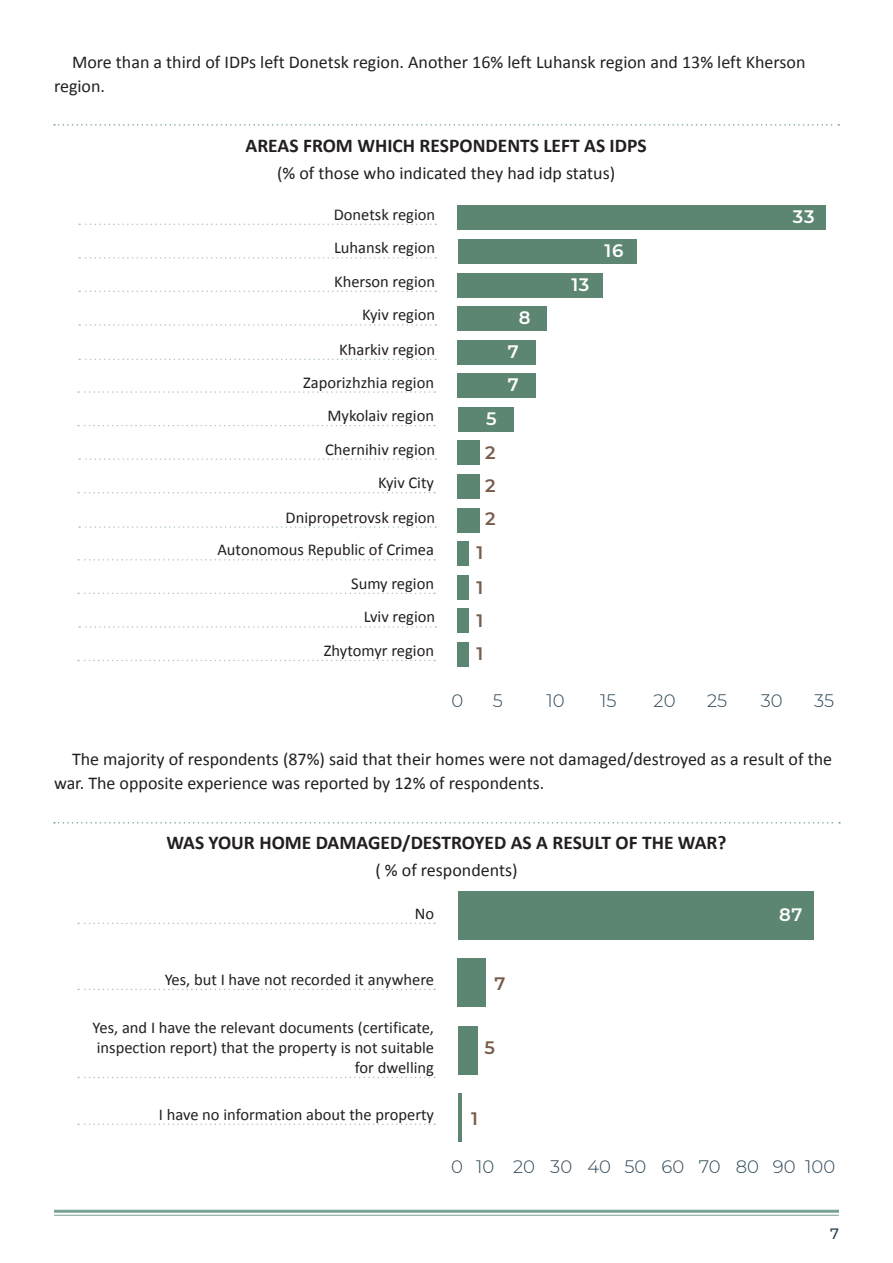
<style>
.page{position:relative;width:893px;height:1263px;background:#fff}
.page>*{position:absolute;margin:0;border:0;box-sizing:border-box;transform-origin:0 0}
.Підпис_графіка-діаграми_з_лінією{font:700 19.5px "Calibri";color:#231f20}
.Текст{font:18px/24px "Calibri";color:#231f20}
.у{font:18px "Calibri";color:#231f20}
.підпис{font:300 18px "Montserrat";color:#2a4354}
.Light_числа_на_графіках{font:600 18px "Montserrat";letter-spacing:.04em;color:#fff}
.Dark_числа_на_графіках{font:600 18px "Montserrat";color:#785d4c}
.підпис___числа{font:300 18px "Montserrat";color:#2a4354}
.Категорія_з_лінією{font:16.5px/19.8px "Calibri";color:#231f20;text-align:right}
.t1{font:500 15px "Montserrat";color:#2a4354}
</style>
<div class="page">
<hr style="left:54px;top:1210px;width:785px;height:3px;background:#79a292">
<hr style="left:54px;top:1215px;width:785px;height:1px;background:#79a292">
<svg style="left:54px;top:124px;width:785px;height:2px"></svg>
<svg style="left:54px;top:822px;width:786px;height:1px"></svg>
<svg style="left:78px;top:923px;width:357px;height:1px"></svg>
<svg style="left:78px;top:989px;width:357px;height:1px"></svg>
<svg style="left:78px;top:1077px;width:357px;height:1px"></svg>
<svg style="left:78px;top:1123px;width:357px;height:2px"></svg>
<svg style="left:79px;top:224px;width:357px;height:1px"></svg>
<svg style="left:79px;top:324px;width:357px;height:2px"></svg>
<svg style="left:78px;top:425px;width:357px;height:1px"></svg>
<svg style="left:78px;top:593px;width:357px;height:1px"></svg>
<svg style="left:79px;top:257px;width:357px;height:2px"></svg>
<svg style="left:79px;top:359px;width:357px;height:1px"></svg>
<svg style="left:79px;top:526px;width:357px;height:2px"></svg>
<svg style="left:79px;top:458px;width:357px;height:2px"></svg>
<svg style="left:79px;top:626px;width:357px;height:2px"></svg>
<svg style="left:79px;top:291px;width:357px;height:1px"></svg>
<svg style="left:78px;top:391px;width:357px;height:2px"></svg>
<svg style="left:78px;top:559px;width:357px;height:1px"></svg>
<svg style="left:78px;top:492px;width:357px;height:1px"></svg>
<svg style="left:78px;top:660px;width:357px;height:1px"></svg>
<div style="left:458px;top:206px;width:368px;height:24px;background:#5c8672"></div>
<div style="left:458px;top:239px;width:178px;height:25px;background:#5c8672"></div>
<div style="left:458px;top:273px;width:145px;height:24px;background:#5c8672"></div>
<div style="left:458px;top:307px;width:89px;height:24px;background:#5c8672"></div>
<div style="left:458px;top:340px;width:78px;height:24px;background:#5c8672"></div>
<div style="left:458px;top:374px;width:78px;height:24px;background:#5c8672"></div>
<div style="left:458px;top:407px;width:56px;height:24px;background:#5c8672"></div>
<div style="left:458px;top:441px;width:22px;height:24px;background:#5c8672"></div>
<div style="left:458px;top:474px;width:22px;height:25px;background:#5c8672"></div>
<div style="left:458px;top:508px;width:22px;height:24px;background:#5c8672"></div>
<div style="left:458px;top:542px;width:11px;height:24px;background:#5c8672"></div>
<div style="left:458px;top:575px;width:11px;height:24px;background:#5c8672"></div>
<div style="left:458px;top:609px;width:11px;height:24px;background:#5c8672"></div>
<div style="left:458px;top:642px;width:11px;height:24px;background:#5c8672"></div>
<div style="left:458px;top:891px;width:355px;height:48px;background:#5c8672"></div>
<div style="left:458px;top:959px;width:28px;height:48px;background:#5c8672"></div>
<div style="left:458px;top:1026px;width:20px;height:48px;background:#5c8672"></div>
<hr style="left:458px;top:1094px;width:3px;height:48px;background:#5c8672">
<p class="Текст" style="left:54px;top:50px;width:753px;text-indent:18px">More than a third of IDPs left Donetsk region. Another 16% left Luhansk region and 13% left Kherson region.</p>
<p class="Підпис_графіка-діаграми_з_лінією" style="left:246px;top:133px;width:403px">AREAS FROM WHICH RESPONDENTS LEFT AS IDPS</p>
<p class="у" style="left:277px;top:161px;width:340px">(% of those who indicated they had idp status)</p>
<p class="Категорія_з_лінією" style="left:334px;top:204px;width:103px">Donetsk region</p>
<p class="Категорія_з_лінією" style="left:334px;top:238px;width:103px">Luhansk region</p>
<p class="Категорія_з_лінією" style="left:334px;top:272px;width:103px">Kherson region</p>
<p class="Категорія_з_лінією" style="left:362px;top:305px;width:74px">Kyiv region</p>
<p class="Категорія_з_лінією" style="left:339px;top:339px;width:98px">Kharkiv region</p>
<p class="Категорія_з_лінією" style="left:303px;top:372px;width:132px">Zaporizhzhia region</p>
<p class="Категорія_з_лінією" style="left:328px;top:406px;width:108px">Mykolaiv region</p>
<p class="Категорія_з_лінією" style="left:325px;top:439px;width:112px">Chernihiv region</p>
<p class="Категорія_з_лінією" style="left:378px;top:473px;width:57px">Kyiv City</p>
<p class="Категорія_з_лінією" style="left:286px;top:507px;width:151px">Dnipropetrovsk region</p>
<p class="Категорія_з_лінією" style="left:217px;top:540px;width:218px">Autonomous Republic of Crimea</p>
<p class="Категорія_з_лінією" style="left:351px;top:573px;width:84px">Sumy region</p>
<p class="Категорія_з_лінією" style="left:364px;top:607px;width:73px">Lviv region</p>
<p class="Категорія_з_лінією" style="left:324px;top:641px;width:112px">Zhytomyr region</p>
<p class="Light_числа_на_графіках" style="left:486px;top:406px;width:12px">5</p>
<p class="Dark_числа_на_графіках" style="left:485px;top:439px;width:12px">2</p>
<p class="Dark_числа_на_графіках" style="left:485px;top:473px;width:12px">2</p>
<p class="Dark_числа_на_графіках" style="left:485px;top:506px;width:12px">2</p>
<p class="Dark_числа_на_графіках" style="left:477px;top:540px;width:8px">1</p>
<p class="Dark_числа_на_графіках" style="left:477px;top:575px;width:8px">1</p>
<p class="Dark_числа_на_графіках" style="left:477px;top:608px;width:8px">1</p>
<p class="Dark_числа_на_графіках" style="left:477px;top:641px;width:8px">1</p>
<p class="Light_числа_на_графіках" style="left:519px;top:305px;width:13px">8</p>
<p class="Light_числа_на_графіках" style="left:508px;top:339px;width:12px">7</p>
<p class="Light_числа_на_графіках" style="left:508px;top:372px;width:12px">7</p>
<p class="Light_числа_на_графіках" style="left:571px;top:272px;width:20px">13</p>
<p class="Light_числа_на_графіках" style="left:604px;top:238px;width:20px">16</p>
<p class="Light_числа_на_графіках" style="left:793px;top:204px;width:23px">33</p>
<p class="підпис___числа" style="left:452px;top:689px;width:13px">0</p>
<p class="підпис" style="left:493px;top:689px;width:12px">5</p>
<p class="підпис" style="left:546px;top:689px;width:20px">10</p>
<p class="підпис" style="left:600px;top:689px;width:18px">15</p>
<p class="підпис" style="left:654px;top:689px;width:23px">20</p>
<p class="підпис" style="left:707px;top:689px;width:22px">25</p>
<p class="підпис" style="left:761px;top:689px;width:23px">30</p>
<p class="підпис" style="left:814px;top:689px;width:21px">35</p>
<p class="Текст" style="left:54px;top:747px;width:780px;text-indent:18px">The majority of respondents (87%) said that their homes were not damaged/destroyed as a result of the war. The opposite experience was reported by 12% of respondents.</p>
<p class="Підпис_графіка-діаграми_з_лінією" style="left:166px;top:830px;width:562px">WAS YOUR HOME DAMAGED/DESTROYED AS A RESULT OF THE WAR?</p>
<p class="у" style="left:375px;top:859px;width:144px">( % of respondents)</p>
<p class="Категорія_з_лінією" style="left:415px;top:903px;width:21px">No</p>
<p class="Категорія_з_лінією" style="left:165px;top:969px;width:271px">Yes, but I have not recorded it anywhere</p>
<p class="Категорія_з_лінією" style="left:93px;top:1018px;width:343px">Yes, and I have the relevant documents (certificate, inspection report) that the property is not suitable for dwelling</p>
<p class="Категорія_з_лінією" style="left:159px;top:1104px;width:277px">I have no information about the property</p>
<p class="Dark_числа_на_графіках" style="left:495px;top:971px;width:12px">7</p>
<p class="Dark_числа_на_графіках" style="left:484px;top:1035px;width:12px">5</p>
<p class="Dark_числа_на_графіках" style="left:471px;top:1106px;width:8px">1</p>
<p class="Light_числа_на_графіках" style="left:779px;top:902px;width:25px">87</p>
<p class="підпис___числа" style="left:451px;top:1154px;width:13px">0</p>
<p class="підпис" style="left:476px;top:1154px;width:20px">10</p>
<p class="підпис" style="left:513px;top:1154px;width:23px">20</p>
<p class="підпис" style="left:550px;top:1154px;width:23px">30</p>
<p class="підпис" style="left:587px;top:1154px;width:25px">40</p>
<p class="підпис" style="left:624px;top:1154px;width:23px">50</p>
<p class="підпис" style="left:662px;top:1154px;width:24px">60</p>
<p class="підпис" style="left:699px;top:1154px;width:23px">70</p>
<p class="підпис" style="left:736px;top:1154px;width:25px">80</p>
<p class="підпис" style="left:773px;top:1154px;width:24px">90</p>
<p class="підпис" style="left:805px;top:1154px;width:32px">100</p>
<p class="t1" style="left:830px;top:1223px;width:10px">7</p>
</div>
